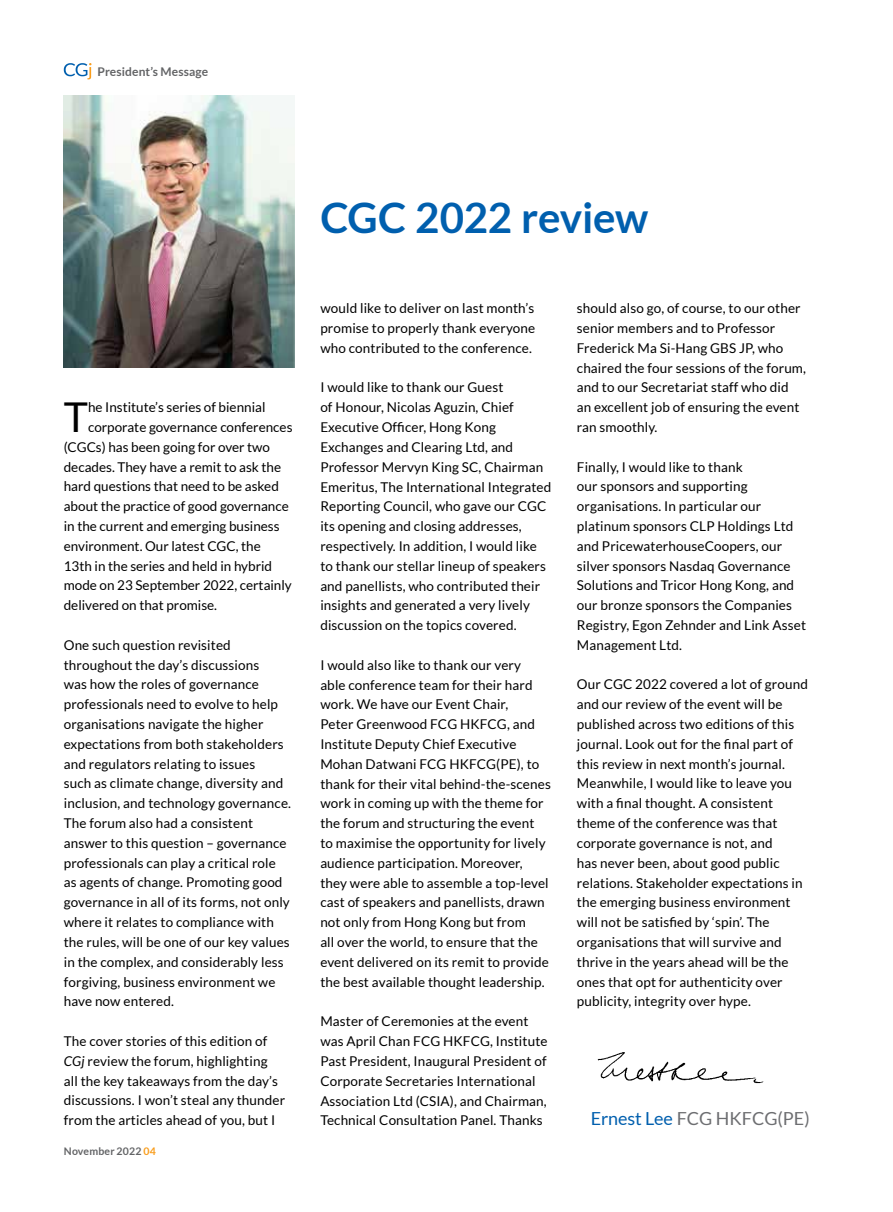
<style>
.page{position:relative;width:893px;height:1212px;background:#fff}
.page>*{position:absolute;margin:0;border:0;box-sizing:border-box;transform-origin:0 0}
.t1{font:700 42px "Lato";letter-spacing:-.005em;color:#005fae}
.t2{font:41.1px "Lato";color:#000}
.t3{font:18px "Lato";color:#6d6e71}
.t4{font:13.5px/19.8px "Lato";letter-spacing:.01em;color:#000}
.t5{font:700 12px "Lato";letter-spacing:.01em;color:#636466}
.t6{font:700 10.5px "Lato";letter-spacing:.015em;color:#636466}
.s1{font-style:italic}
.s2{color:#f99d1c}
.s3{color:#005fae}
</style>
<div class="page">
<img style="left:64px;top:96px;width:231px;height:272px">
<svg style="left:64px;top:63px;width:28px;height:16px"></svg>
<img style="left:597px;top:1052px;width:167px;height:32px">
<p class="t5" style="left:98px;top:65px;width:112px">President’s Message</p>
<h2 class="t2" style="left:64px;top:394px;width:26px">T</h2>
<p class="t4" style="left:88px;top:397px;width:179px">he Institute’s series of biennial</p>
<p class="t4" style="left:88px;top:417px;width:206px">corporate governance conferences</p>
<p class="t4" style="left:64px;top:437px;width:208px">(CGCs) has been going for over two</p>
<p class="t4" style="left:64px;top:457px;width:219px">decades. They have a remit to ask the</p>
<p class="t4" style="left:64px;top:476px;width:217px">hard questions that need to be asked</p>
<p class="t4" style="left:64px;top:496px;width:226px">about the practice of good governance</p>
<p class="t4" style="left:64px;top:516px;width:217px">in the current and emerging business</p>
<p class="t4" style="left:64px;top:536px;width:199px">environment. Our latest CGC, the</p>
<p class="t4" style="left:64px;top:556px;width:210px">13th in the series and held in hybrid</p>
<p class="t4" style="left:64px;top:575px;width:230px">mode on 23 September 2022, certainly</p>
<p class="t4" style="left:64px;top:595px;width:155px">delivered on that promise.</p>
<p class="t4" style="left:64px;top:635px;width:229px">One such question revisited throughout the day’s discussions<br>was how the roles of governance professionals need to evolve to help organisations navigate the higher expectations from both stakeholders and regulators relating to issues<br>such as climate change, diversity and inclusion, and technology governance.<br>The forum also had a consistent answer to this question – governance professionals can play a critical role as agents of change. Promoting good governance in all of its forms, not only where it relates to compliance with the rules, will be one of our key values in the complex, and considerably less forgiving, business environment we have now entered.</p>
<p class="t4" style="left:64px;top:1031px;width:223px">The cover stories of this edition of <span class="s1">CGj</span> review the forum, highlighting<br>all the key takeaways from the day’s discussions. I won’t steal any thunder from the articles ahead of you, but I</p>
<p class="t6" style="left:64px;top:1145px;width:94px">November 2022 <span class="s2">04</span></p>
<h1 class="t1" style="left:320px;top:193px;width:330px">CGC 2022 review</h1>
<p class="t4" style="left:320px;top:298px;width:216px;text-align:justify">would like to deliver on last month’s promise to properly thank everyone who contributed to the conference.</p>
<p class="t4" style="left:320px;top:378px;width:233px">I would like to thank our Guest<br>of Honour, Nicolas Aguzin, Chief Executive Officer, Hong Kong Exchanges and Clearing Ltd, and Professor Mervyn King SC, Chairman Emeritus, The International Integrated Reporting Council, who gave our CGC its opening and closing addresses, respectively. In addition, I would like to thank our stellar lineup of speakers and panellists, who contributed their insights and generated a very lively discussion on the topics covered.</p>
<p class="t4" style="left:320px;top:655px;width:232px">I would also like to thank our very<br>able conference team for their hard work. We have our Event Chair,<br>Peter Greenwood FCG HKFCG, and Institute Deputy Chief Executive Mohan Datwani FCG HKFCG(PE), to thank for their vital behind-the-scenes work in coming up with the theme for the forum and structuring the event<br>to maximise the opportunity for lively audience participation. Moreover, they were able to assemble a top-level cast of speakers and panellists, drawn not only from Hong Kong but from<br>all over the world, to ensure that the event delivered on its remit to provide the best available thought leadership.</p>
<p class="t4" style="left:320px;top:1011px;width:229px">Master of Ceremonies at the event was April Chan FCG HKFCG, Institute Past President, Inaugural President of Corporate Secretaries International Association Ltd (CSIA), and Chairman, Technical Consultation Panel. Thanks</p>
<p class="t4" style="left:577px;top:298px;width:231px">should also go, of course, to our other senior members and to Professor<br>Frederick Ma Si-Hang GBS JP, who chaired the four sessions of the forum, and to our Secretariat staff who did an excellent job of ensuring the event ran smoothly.</p>
<p class="t4" style="left:577px;top:457px;width:231px">Finally, I would like to thank<br>our sponsors and supporting organisations. In particular our platinum sponsors CLP Holdings Ltd and PricewaterhouseCoopers, our silver sponsors Nasdaq Governance<br>Solutions and Tricor Hong Kong, and our bronze sponsors the Companies<br>Registry, Egon Zehnder and Link Asset<br>Management Ltd.</p>
<p class="t4" style="left:577px;top:674px;width:233px">Our CGC 2022 covered a lot of ground and our review of the event will be published across two editions of this journal. Look out for the final part of this review in next month’s journal.<br>Meanwhile, I would like to leave you with a final thought. A consistent theme of the conference was that corporate governance is not, and<br>has never been, about good public relations. Stakeholder expectations in the emerging business environment will not be satisfied by ‘spin’. The organisations that will survive and thrive in the years ahead will be the ones that opt for authenticity over publicity, integrity over hype.</p>
<h3 class="t3" style="left:591px;top:1108px;width:221px"><span class="s3">Ernest Lee</span> FCG HKFCG(PE)</h3>
</div>
